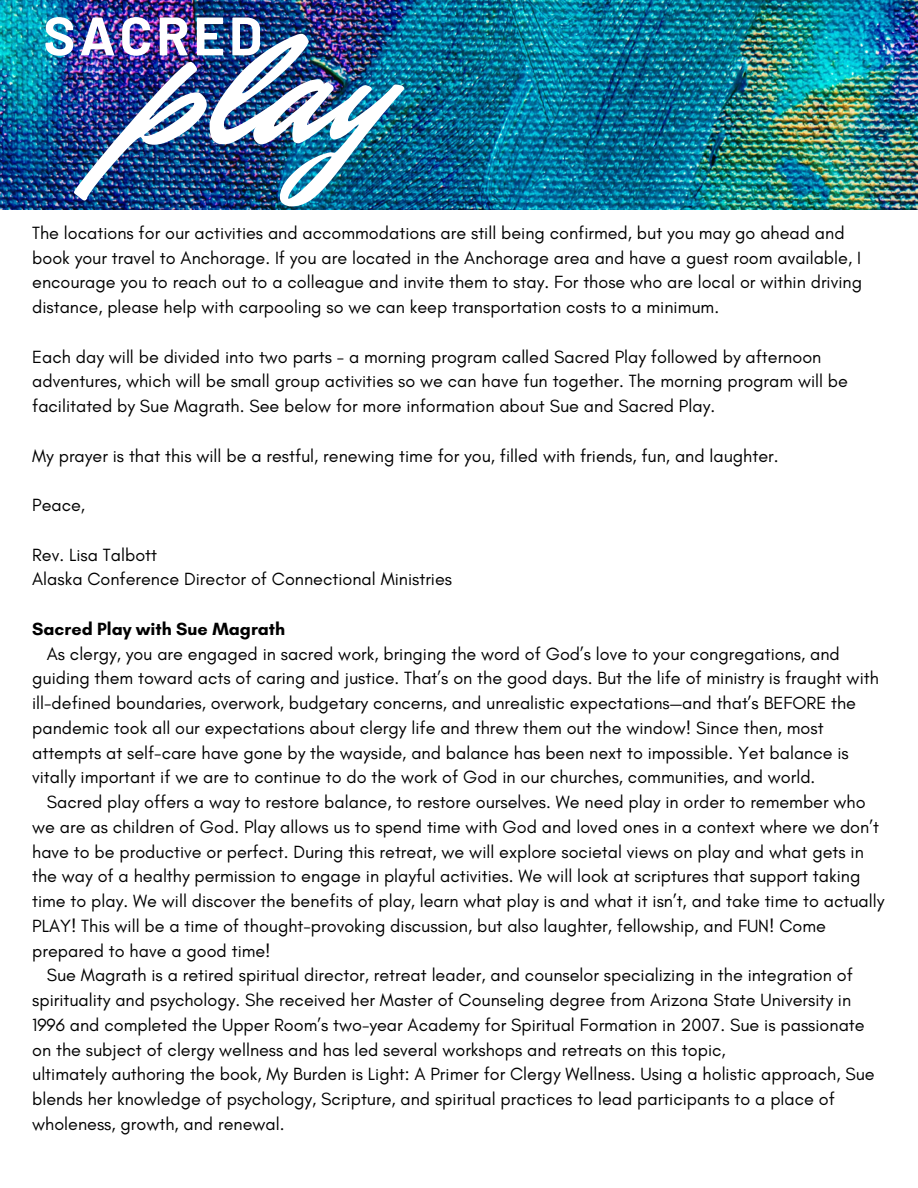
<style>
.page{position:relative;width:918px;height:1188px;background:#fff}
.page>*{position:absolute;margin:0;border:0;box-sizing:border-box;transform-origin:0 0}
.t1{font:175.2px "Mr Dafoe";color:#fff}
.t2{font:700 54px "Barlow";letter-spacing:.075em;color:#fff}
.t3{font:18px/24.8px "Glacial Indifference";color:#000}
.t4{font:700 18px "Glacial Indifference";color:#000}
</style>
<div class="page">
<img style="left:0;top:0;width:918px;height:210px">
<h2 class="t2" style="left:43px;top:1px;width:221px">SACRED</h2>
<h1 class="t1" style="left:127px;top:-31px;width:262px">play</h1>
<p class="t3" style="left:32px;top:220px;width:831px">The locations for our activities and accommodations are still being confirmed, but you may go ahead and book your travel to Anchorage. If you are located in the Anchorage area and have a guest room available, I encourage you to reach out to a colleague and invite them to stay. For those who are local or within driving distance, please help with carpooling so we can keep transportation costs to a minimum.</p>
<p class="t3" style="left:32px;top:344px;width:817px">Each day will be divided into two parts - a morning program called Sacred Play followed by afternoon adventures, which will be small group activities so we can have fun together. The morning program will be facilitated by Sue Magrath. See below for more information about Sue and Sacred Play.</p>
<p class="t3" style="left:32px;top:443px;width:748px">My prayer is that this will be a restful, renewing time for you, filled with friends, fun, and laughter.</p>
<p class="t3" style="left:32px;top:493px;width:54px">Peace,</p>
<p class="t3" style="left:32px;top:542px;width:421px">Rev. Lisa Talbott<br>Alaska Conference Director of Connectional Ministries</p>
<p class="t4" style="left:32px;top:618px;width:255px">Sacred Play with Sue Magrath</p>
<p class="t3" style="left:32px;top:641px;width:848px;text-indent:15px">As clergy, you are engaged in sacred work, bringing the word of God’s love to your congregations, and guiding them toward acts of caring and justice. That’s on the good days. But the life of ministry is fraught with ill-defined boundaries, overwork, budgetary concerns, and unrealistic expectations—and that’s BEFORE the pandemic took all our expectations about clergy life and threw them out the window! Since then, most attempts at self-care have gone by the wayside, and balance has been next to impossible. Yet balance is vitally important if we are to continue to do the work of God in our churches, communities, and world.</p>
<p class="t3" style="left:47px;top:790px;width:820px">Sacred play offers a way to restore balance, to restore ourselves. We need play in order to remember who</p>
<p class="t3" style="left:32px;top:814px;width:848px">we are as children of God. Play allows us to spend time with God and loved ones in a context where we don’t</p>
<p class="t3" style="left:32px;top:839px;width:833px">have to be productive or perfect. During this retreat, we will explore societal views on play and what gets in</p>
<p class="t3" style="left:32px;top:864px;width:830px">the way of a healthy permission to engage in playful activities. We will look at scriptures that support taking</p>
<p class="t3" style="left:32px;top:889px;width:854px">time to play. We will discover the benefits of play, learn what play is and what it isn’t, and take time to actually</p>
<p class="t3" style="left:32px;top:913px;width:795px">PLAY! This will be a time of thought-provoking discussion, but also laughter, fellowship, and FUN! Come</p>
<p class="t3" style="left:32px;top:938px;width:240px">prepared to have a good time!</p>
<p class="t3" style="left:47px;top:963px;width:808px">Sue Magrath is a retired spiritual director, retreat leader, and counselor specializing in the integration of</p>
<p class="t3" style="left:32px;top:988px;width:821px">spirituality and psychology. She received her Master of Counseling degree from Arizona State University in</p>
<p class="t3" style="left:32px;top:1012px;width:834px">1996 and completed the Upper Room’s two-year Academy for Spiritual Formation in 2007. Sue is passionate</p>
<p class="t3" style="left:32px;top:1037px;width:695px">on the subject of clergy wellness and has led several workshops and retreats on this topic,</p>
<p class="t3" style="left:32px;top:1062px;width:844px">ultimately authoring the book, My Burden is Light: A Primer for Clergy Wellness. Using a holistic approach, Sue</p>
<p class="t3" style="left:32px;top:1087px;width:804px">blends her knowledge of psychology, Scripture, and spiritual practices to lead participants to a place of</p>
<p class="t3" style="left:32px;top:1111px;width:254px">wholeness, growth, and renewal.</p>
</div>
